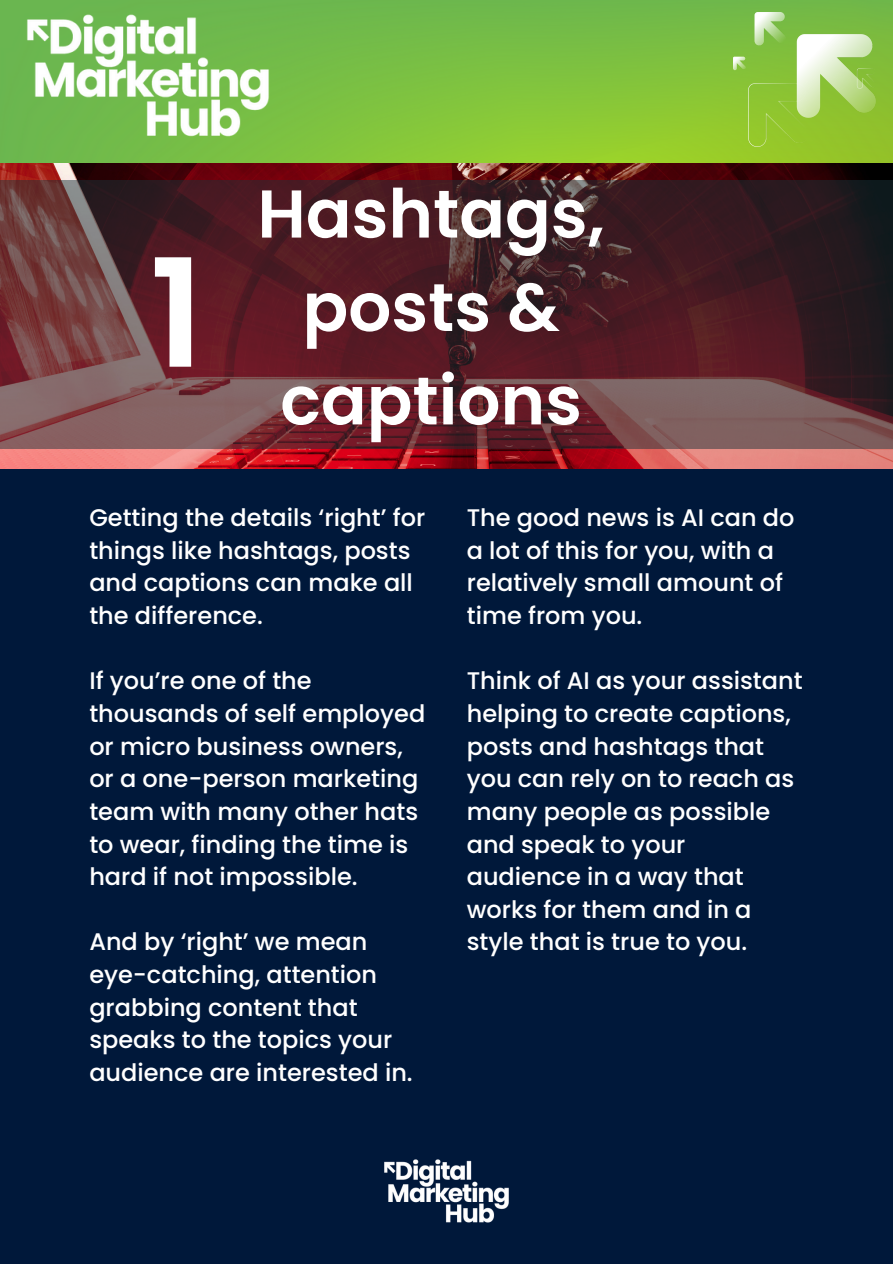
<style>
.page{position:relative;width:893px;height:1264px;background:#fff}
.page>*{position:absolute;margin:0;border:0;box-sizing:border-box;transform-origin:0 0}
.t1{font:600 150px "Poppins";color:#fff}
.t2{font:600 67.5px/93.3px "Poppins";color:#fff;text-align:center}
.t3{font:500 24px/32.7px "Poppins";color:#fff}
</style>
<div class="page">
<img style="left:0;top:0;width:892px;height:163px">
<img style="left:733px;top:12px;width:142px;height:134px">
<img style="left:23px;top:12px;width:249px;height:126px">
<div style="left:0;top:468px;width:892px;height:795px;background:#00183a"></div>
<img style="left:382px;top:1157px;width:128px;height:66px">
<img style="left:0;top:163px;width:892px;height:305px">
<svg style="left:0;top:181px;width:892px;height:268px;background:#572b31"></svg>
<p class="t1" style="left:149px;top:209px;width:56px">1</p>
<p class="t2" style="left:257px;top:167px;width:349px">Hashtags, posts &amp; captions</p>
<p class="t3" style="left:89px;top:501px;width:337px">Getting the details ‘right’ for things like hashtags, posts and captions can make all the difference.</p>
<p class="t3" style="left:89px;top:664px;width:337px">If you’re one of the thousands of self employed or micro business owners, or a one-person marketing team with many other hats to wear, finding the time is hard if not impossible.</p>
<p class="t3" style="left:89px;top:925px;width:325px">And by ‘right’ we mean eye-catching, attention grabbing content that speaks to the topics your audience are interested in.</p>
<p class="t3" style="left:466px;top:501px;width:329px">The good news is AI can do a lot of this for you, with a relatively small amount of time from you.</p>
<p class="t3" style="left:466px;top:664px;width:337px">Think of AI as your assistant helping to create captions, posts and hashtags that you can rely on to reach as many people as possible and speak to your audience in a way that works for them and in a style that is true to you.</p>
</div>
